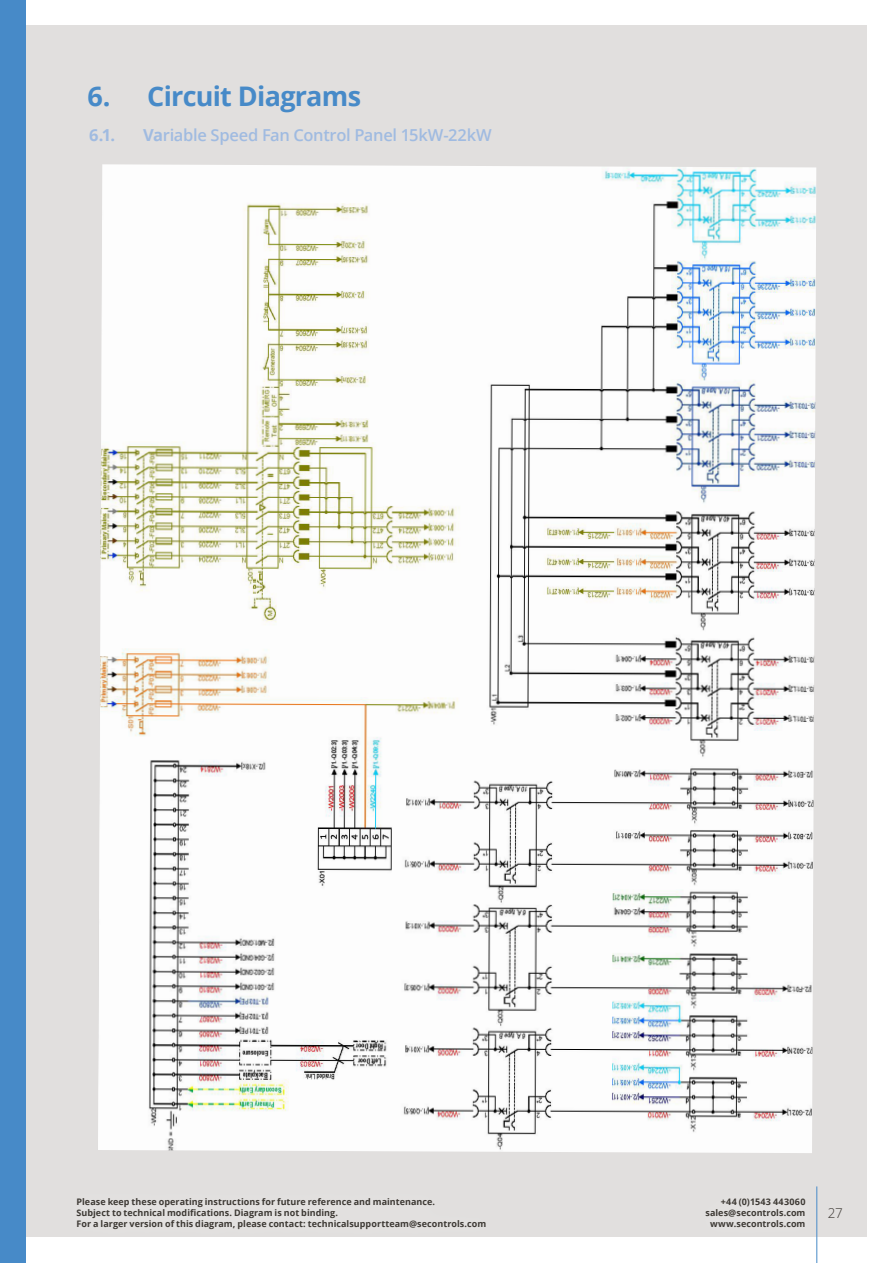
<style>
.page{position:relative;width:893px;height:1263px;background:#fff}
.page>*{position:absolute;margin:0;border:0;box-sizing:border-box;transform-origin:0 0}
.Main{font:700 27px "Open Sans";letter-spacing:-.025em;color:#478ac8}
.t1{font:600 16.5px "Open Sans";letter-spacing:-.02em;color:#a0bbe1}
.t2{font:700 16.5px "Open Sans";color:#a0bbe1}
.Main-2{font:300 13.5px "Open Sans";color:#3d3934}
.t3{font:700 9px/10.8px "Open Sans";letter-spacing:.005em;color:#3d3934;text-align:right}
.s1{font-weight:700}
</style>
<div class="page">
<div style="left:26px;top:26px;width:841px;height:1211px;background:#e1dfde"></div>
<div style="left:692px;top:1184px;width:128px;height:58px;background:#fff;opacity:.35"></div>
<hr style="left:816px;top:1186px;width:1px;height:77px;background:#478ac8">
<div style="left:0;top:0;width:26px;height:1263px;background:#478ac8"></div>
<div style="left:62px;top:1184px;width:438px;height:60px;background:#fff;opacity:.35"></div>
<img style="left:98px;top:164px;width:718px;height:989px">
<p class="Main" style="left:88px;top:77px;width:275px">6. Circuit Diagrams</p>
<p class="t2" style="left:89px;top:123px;width:27px">6.1.</p>
<p class="t1" style="left:143px;top:123px;width:350px"><span class="s1">Va</span>riable Speed Fan Control Panel 15kW-22kW</p>
<p class="t3" style="left:77px;top:1196px;width:411px;text-align:left">Please keep these operating instructions for future reference and maintenance.<br>Subject to technical modifications. Diagram is not binding.<br>For a larger version of this diagram, please contact: technicalsupportteam@secontrols.com</p>
<p class="Main-2" style="left:828px;top:1203px;width:16px">27</p>
<p class="t3" style="left:705px;top:1196px;width:102px">+44 (0)1543 443060 sales@secontrols.com www.secontrols.com</p>
</div>
